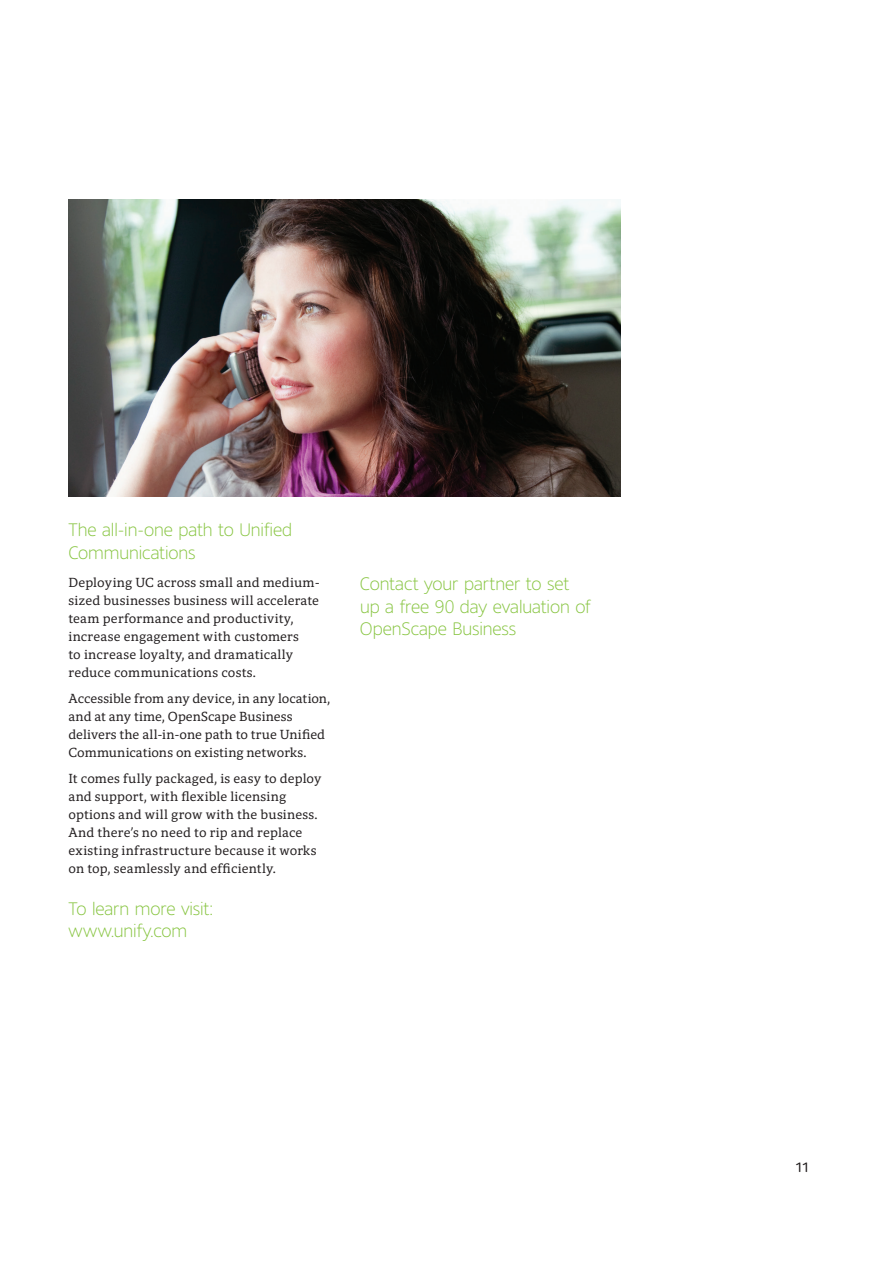
<style>
.page{position:relative;width:893px;height:1263px;background:#fff}
.page>*{position:absolute;margin:0;border:0;box-sizing:border-box;transform-origin:0 0}
.Subhead_2_-_Harmony{font:300 18px/22.5px "Harmony Sans";letter-spacing:-.005em;color:#86c43f}
.Body_1_-_Harmony_Ser{font:13.5px/18px "Harmony Serif";letter-spacing:.01em;color:#231f20}
.Legal_-_Harmony_Sans{font:13.5px "Harmony Sans";color:#231f20}
</style>
<div class="page">
<img style="left:68px;top:200px;width:553px;height:297px">
<p class="Subhead_2_-_Harmony" style="left:68px;top:518px;width:225px">The all-in-one path to Unified<br>Communications</p>
<p class="Body_1_-_Harmony_Ser" style="left:68px;top:573px;width:253px">Deploying UC across small and medium&shy;sized businesses business will accelerate team performance and productivity, increase engagement with customers<br>to increase loyalty, and dramatically reduce communications costs.</p>
<p class="Body_1_-_Harmony_Ser" style="left:68px;top:689px;width:263px">Accessible from any device, in any location, and at any time, OpenScape Business delivers the all-in-one path to true Unified Communications on existing networks.</p>
<p class="Body_1_-_Harmony_Ser" style="left:68px;top:769px;width:255px">It comes fully packaged, is easy to deploy and support, with flexible licensing options and will grow with the business.<br>And there’s no need to rip and replace existing infrastructure because it works on top, seamlessly and efficiently.</p>
<p class="Subhead_2_-_Harmony" style="left:68px;top:897px;width:146px">To learn more visit: www.unify.com</p>
<p class="Subhead_2_-_Harmony" style="left:360px;top:572px;width:232px">Contact your partner to set up a free 90 day evaluation of<br>OpenScape Business</p>
<p class="Legal_-_Harmony_Sans" style="left:795px;top:1158px;width:16px">11</p>
</div>
